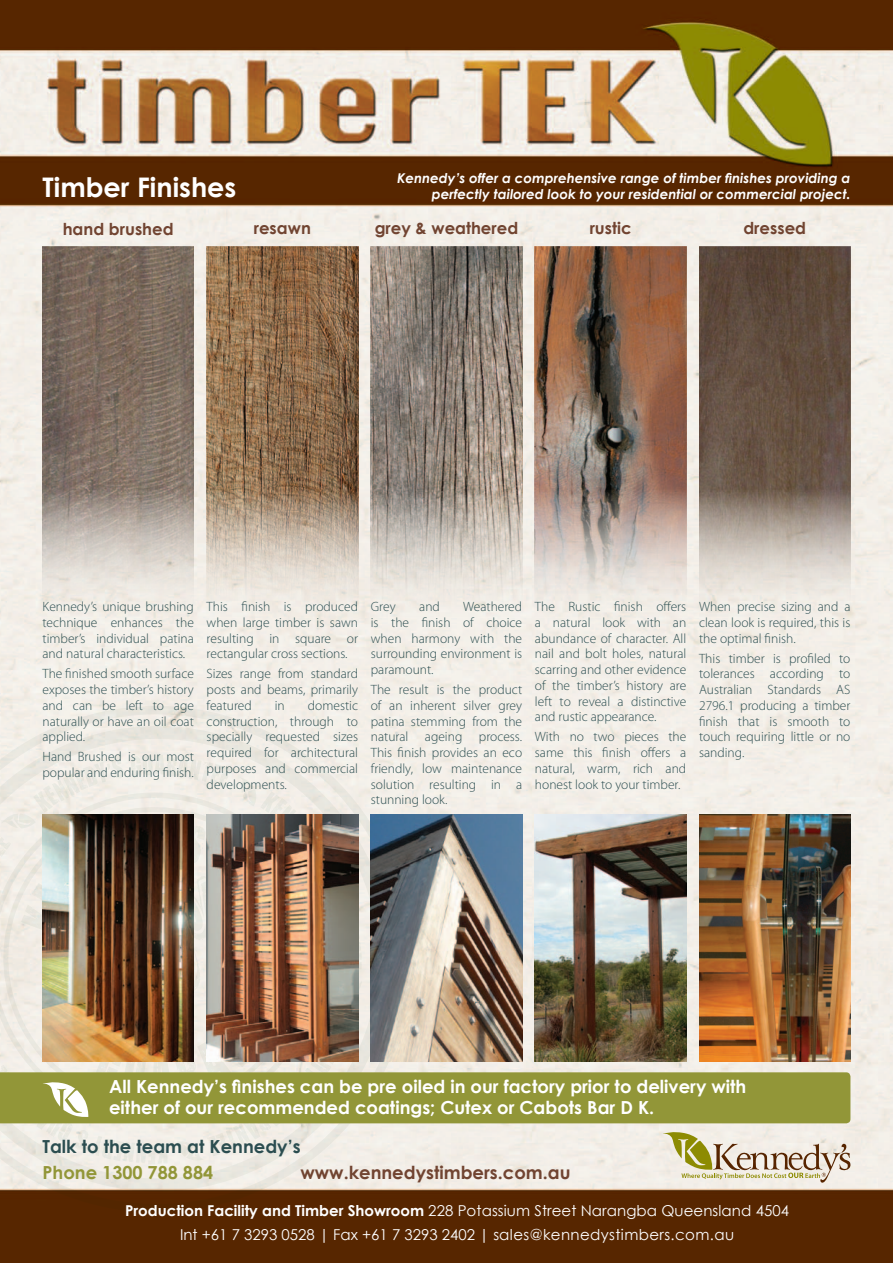
<style>
.page{position:relative;width:893px;height:1263px;background:#fff}
.page>*{position:absolute;margin:0;border:0;box-sizing:border-box;transform-origin:0 0}
.headings{font:700 27px "Century Gothic";color:#fff}
.quotes{font:700 18px/21px "Century Gothic";color:#fff}
.t1{font:700 18px "Century Gothic";color:#714431}
.t2{font:700 18px "Century Gothic";color:#2b4d50}
.t3{font:700 18px "Century Gothic";color:#929638}
.quotes-2{font:700 16.5px "Century Gothic";color:#714431}
.t4{font:15px "Century Gothic";letter-spacing:.005em;color:#fff}
.t5{font:15px "Century Gothic";letter-spacing:.025em;color:#fff}
.body_text{font:300 13.5px/15.8px "Myriad Pro";color:#2b4d50;text-align:justify}
.quotes-3{font:italic 700 13.5px/16.5px "Century Gothic";color:#fff;text-align:right}
.s1{font-weight:700}
</style>
<div class="page">
<img style="left:0;top:0;width:893px;height:1263px">
<svg style="left:0;top:685px;width:429px;height:549px;background:#9e826a"></svg>
<svg style="left:0;top:693px;width:424px;height:531px;background:#bdab99"></svg>
<img style="left:371px;top:247px;width:151px;height:370px">
<img style="left:535px;top:247px;width:151px;height:370px">
<img style="left:207px;top:247px;width:151px;height:370px">
<img style="left:699px;top:247px;width:151px;height:370px">
<img style="left:43px;top:247px;width:151px;height:370px">
<img style="left:0;top:755px;width:850px;height:427px">
<img style="left:699px;top:814px;width:151px;height:248px">
<img style="left:207px;top:814px;width:151px;height:248px">
<img style="left:43px;top:814px;width:151px;height:248px">
<p class="quotes-3" style="left:397px;top:169px;width:455px">Kennedy’s offer a comprehensive range of timber finishes providing a perfectly tailored look to your residential or commercial project.</p>
<p class="headings" style="left:43px;top:170px;width:195px">Timber Finishes</p>
<p class="quotes-2" style="left:63px;top:219px;width:112px">hand brushed</p>
<p class="quotes-2" style="left:254px;top:217px;width:59px">resawn</p>
<p class="quotes-2" style="left:375px;top:217px;width:145px">grey &amp; weathered</p>
<p class="quotes-2" style="left:590px;top:217px;width:43px">rustic</p>
<p class="quotes-2" style="left:743px;top:217px;width:64px">dressed</p>
<p class="body_text" style="left:43px;top:599px;width:153px">Kennedy’s unique brushing technique enhances the timber’s individual patina and natural characteristics.</p>
<p class="body_text" style="left:43px;top:666px;width:153px">The finished smooth surface exposes the timber’s history and can be left to age naturally or have an oil coat applied.</p>
<p class="body_text" style="left:43px;top:749px;width:153px">Hand Brushed is our most popular and enduring finish.</p>
<p class="body_text" style="left:207px;top:599px;width:153px">This finish is produced when large timber is sawn resulting in square or rectangular cross sections.</p>
<p class="body_text" style="left:207px;top:666px;width:153px">Sizes range from standard posts and beams, primarily featured</p>
<p class="body_text" style="left:207px;top:697px;width:153px;text-indent:101px">domestic construction, through to specially requested sizes required for architectural purposes and commercial developments.</p>
<p class="body_text" style="left:275px;top:697px;width:12px">in</p>
<p class="body_text" style="left:371px;top:599px;width:153px;text-indent:92px">Weathered is the finish of choice when harmony with the surrounding environment is paramount.</p>
<p class="body_text" style="left:371px;top:682px;width:153px">The result is the product of an inherent silver grey patina stemming from the natural ageing process.<br>This finish provides an eco friendly, low maintenance solution resulting in a stunning look.</p>
<p class="body_text" style="left:371px;top:599px;width:26px">Grey</p>
<p class="body_text" style="left:419px;top:599px;width:22px">and</p>
<p class="body_text" style="left:535px;top:599px;width:153px">The Rustic finish offers a natural look with an abundance of character. All nail and bolt holes, natural scarring and other evidence of the timber’s history are left to reveal a distinctive and rustic appearance.</p>
<p class="body_text" style="left:535px;top:729px;width:153px">With no two pieces the same this finish offers a natural, warm, rich and honest look to your timber.</p>
<p class="body_text" style="left:699px;top:599px;width:153px">When precise sizing and a clean look is required, this is the optimal finish.</p>
<p class="body_text" style="left:699px;top:650px;width:153px">This timber is profiled to tolerances according to Australian Standards AS 2796.1 producing a timber finish that is smooth to touch requiring little or no sanding.</p>
<p class="quotes" style="left:109px;top:1075px;width:639px">All Kennedy’s finishes can be pre oiled in our factory prior to delivery with either of our recommended coatings; Cutex or Cabots Bar D K.</p>
<p class="t2" style="left:43px;top:1135px;width:260px">Talk to the team at Kennedy’s</p>
<p class="t3" style="left:43px;top:1161px;width:172px">Phone 1300 788 884</p>
<p class="t1" style="left:300px;top:1161px;width:271px">www.kennedystimbers.com.au</p>
<p class="t4" style="left:125px;top:1201px;width:666px"><span class="s1">Production Facility and Timber Showroom</span> 228 Potassium Street Narangba Queensland 4504</p>
<p class="t5" style="left:180px;top:1225px;width:555px">Int +61 7 3293 0528 | Fax +61 7 3293 2402 | sales@kennedystimbers.com.au</p>
</div>
